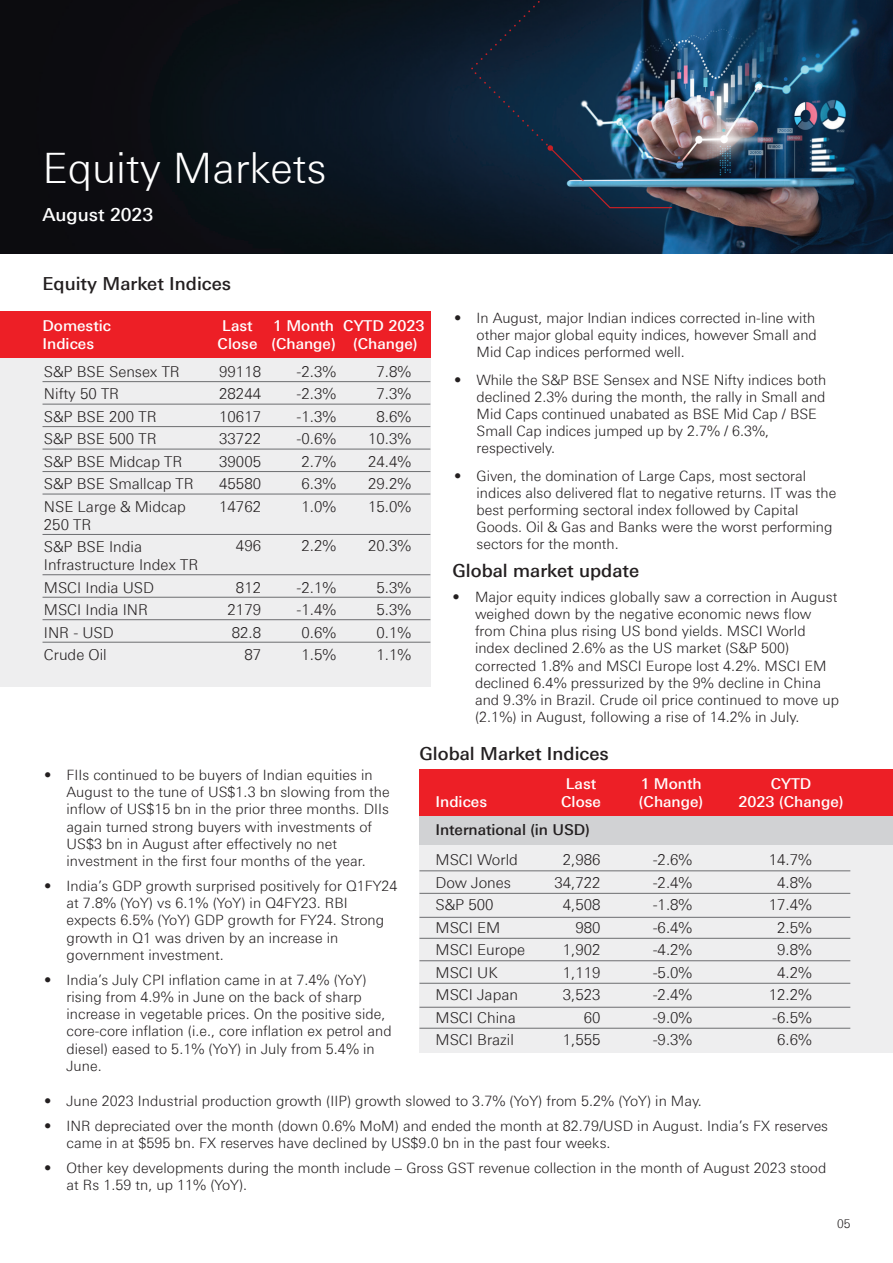
<style>
.page{position:relative;width:893px;height:1263px;background:#fff}
.page>*{position:absolute;margin:0;border:0;box-sizing:border-box;transform-origin:0 0}
.t1{font:300 42px "Univers Nextfor HSBCW01";color:#fff}
.t2{font:500 18px "Univers Nextfor HSBCW01";color:#231f20}
.t3{font:500 18px "Univers Nextfor HSBCW01";color:#fff}
.t4{font:300 15px/22.5px "Univers Nextfor HSBCW01";color:#231f20}
.t5{font:500 15px "Univers Nextfor HSBCW01";color:#fff}
.t6{font:500 15px "Univers Nextfor HSBCW01";letter-spacing:-.005em;color:#231f20}
.t7{font:300 14.25px/17.2px "Univers Nextfor HSBCW01";letter-spacing:.005em;color:#231f20}
.t8{font:300 12px "Univers Nextfor HSBCW01";color:#231f20}
</style>
<div class="page">
<div style="left:0;top:355px;width:430px;height:331px;background:#eeeeef"></div>
<div style="left:0;top:311px;width:430px;height:47px;background:#ed1f26"></div>
<hr style="left:43px;top:381px;width:387px;height:1px;background:#6c6d70">
<hr style="left:43px;top:404px;width:387px;height:1px;background:#6c6d70">
<hr style="left:43px;top:426px;width:387px;height:1px;background:#6c6d70">
<hr style="left:43px;top:449px;width:387px;height:1px;background:#6c6d70">
<hr style="left:43px;top:471px;width:387px;height:1px;background:#6c6d70">
<hr style="left:43px;top:494px;width:387px;height:1px;background:#6c6d70">
<hr style="left:43px;top:534px;width:387px;height:1px;background:#6c6d70">
<hr style="left:43px;top:574px;width:387px;height:1px;background:#6c6d70">
<hr style="left:43px;top:597px;width:387px;height:1px;background:#6c6d70">
<hr style="left:43px;top:619px;width:387px;height:1px;background:#6c6d70">
<hr style="left:43px;top:642px;width:387px;height:1px;background:#6c6d70">
<div style="left:419px;top:844px;width:474px;height:209px;background:#eeeeef"></div>
<div style="left:419px;top:816px;width:474px;height:28px;background:#d1d2d4"></div>
<div style="left:419px;top:769px;width:474px;height:47px;background:#ed1f26"></div>
<hr style="left:419px;top:870px;width:431px;height:1px;background:#6c6d70">
<hr style="left:419px;top:893px;width:431px;height:1px;background:#6c6d70">
<hr style="left:419px;top:917px;width:431px;height:1px;background:#6c6d70">
<hr style="left:419px;top:938px;width:431px;height:1px;background:#6c6d70">
<hr style="left:419px;top:960px;width:431px;height:1px;background:#6c6d70">
<hr style="left:419px;top:983px;width:431px;height:1px;background:#6c6d70">
<hr style="left:419px;top:1007px;width:431px;height:1px;background:#6c6d70">
<hr style="left:419px;top:1028px;width:431px;height:1px;background:#6c6d70">
<img style="left:0;top:0;width:893px;height:254px">
<svg style="left:469px;top:0;width:79px;height:148px;background:#0e2237"></svg>
<img style="left:548px;top:0;width:345px;height:209px">
<svg style="left:547px;top:145px;width:6px;height:6px"></svg>
<h1 class="t1" style="left:43px;top:143px;width:286px">Equity Markets</h1>
<p class="t3" style="left:43px;top:204px;width:112px">August 2023</p>
<p class="t2" style="left:43px;top:273px;width:190px">Equity Market Indices</p>
<p class="t5" style="left:43px;top:317px;width:70px">Domestic</p>
<p class="t5" style="left:222px;top:317px;width:32px">Last</p>
<p class="t5" style="left:273px;top:317px;width:153px">1 Month CYTD 2023</p>
<p class="t5" style="left:43px;top:335px;width:53px">Indices</p>
<p class="t5" style="left:218px;top:335px;width:201px">Close (Change) (Change)</p>
<p class="t4" style="left:44px;top:360px;width:151px">S&amp;P BSE Sensex TR<br>Nifty 50 TR<br>S&amp;P BSE 200 TR<br>S&amp;P BSE 500 TR<br>S&amp;P BSE Midcap TR<br>S&amp;P BSE Smallcap TR<br>NSE Large &amp; Midcap</p>
<p class="t4" style="left:44px;top:513px;width:100px">250 TR<br>S&amp;P BSE India</p>
<p class="t4" style="left:44px;top:554px;width:156px">Infrastructure Index TR<br>MSCI India USD<br>MSCI India INR<br>INR - USD<br>Crude Oil</p>
<p class="t4" style="left:297px;top:360px;width:41px;text-align:center">-2.3% -2.3% -1.3% -0.6%<br>2.7%<br>6.3%<br>1.0%</p>
<p class="t4" style="left:301px;top:534px;width:36px">2.2%</p>
<p class="t4" style="left:297px;top:576px;width:41px;text-align:center">-2.1% -1.4%<br>0.6%<br>1.5%</p>
<p class="t4" style="left:368px;top:360px;width:45px;text-align:center">7.8%<br>7.3%<br>8.6%<br>10.3%<br>24.4%<br>29.2%<br>15.0%</p>
<p class="t4" style="left:368px;top:534px;width:45px">20.3%</p>
<p class="t4" style="left:377px;top:576px;width:36px;text-align:justify">5.3% 5.3% 0.1% 1.1%</p>
<p class="t4" style="left:219px;top:360px;width:43px;text-align:justify">99118<br>28244<br>10617<br>33722<br>39005<br>45580<br>14762</p>
<p class="t4" style="left:236px;top:534px;width:27px">496</p>
<p class="t4" style="left:228px;top:576px;width:35px;text-align:right">812<br>2179<br>82.8<br>87</p>
<p class="t7" style="left:477px;top:309px;width:342px;text-align:justify;text-indent:-23px">• In August, major Indian indices corrected in-line with other major global equity indices, however Small and Mid Cap indices performed well.</p>
<p class="t7" style="left:477px;top:371px;width:351px;text-indent:-23px">• While the S&amp;P BSE Sensex and NSE Nifty indices both declined 2.3% during the month, the rally in Small and Mid Caps continued unabated as BSE Mid Cap / BSE Small Cap indices jumped up by 2.7% / 6.3%, respectively.</p>
<p class="t7" style="left:477px;top:467px;width:361px;text-indent:-23px">• Given, the domination of Large Caps, most sectoral indices also delivered flat to negative returns. IT was the best performing sectoral index followed by Capital Goods. Oil &amp; Gas and Banks were the worst performing sectors for the month.</p>
<p class="t2" style="left:452px;top:560px;width:188px">Global market update</p>
<p class="t7" style="left:475px;top:588px;width:365px;text-indent:-23px">• Major equity indices globally saw a correction in August weighed down by the negative economic news flow from China plus rising US bond yields. MSCI World index declined 2.6% as the US market (S&amp;P 500) corrected 1.8% and MSCI Europe lost 4.2%. MSCI EM declined 6.4% pressurized by the 9% decline in China and 9.3% in Brazil. Crude oil price continued to move up (2.1%) in August, following a rise of 14.2% in July.</p>
<p class="t7" style="left:67px;top:766px;width:325px;text-indent:-23px">• FIIs continued to be buyers of Indian equities in August to the tune of US$1.3 bn slowing from the inflow of US$15 bn in the prior three months. DIIs again turned strong buyers with investments of US$3 bn in August after effectively no net investment in the first four months of the year.</p>
<p class="t7" style="left:67px;top:877px;width:332px;text-indent:-23px">• India’s GDP growth surprised positively for Q1FY24 at 7.8% (YoY) vs 6.1% (YoY) in Q4FY23. RBI expects 6.5% (YoY) GDP growth for FY24. Strong growth in Q1 was driven by an increase in government investment.</p>
<p class="t7" style="left:67px;top:971px;width:327px;text-indent:-23px">• India’s July CPI inflation came in at 7.4% (YoY) rising from 4.9% in June on the back of sharp increase in vegetable prices. On the positive side, core-core inflation (i.e., core inflation ex petrol and diesel) eased to 5.1% (YoY) in July from 5.4% in June.</p>
<p class="t2" style="left:419px;top:743px;width:191px">Global Market Indices</p>
<p class="t5" style="left:566px;top:775px;width:32px">Last</p>
<p class="t5" style="left:640px;top:775px;width:63px">1 Month</p>
<p class="t5" style="left:771px;top:775px;width:42px">CYTD</p>
<p class="t5" style="left:435px;top:793px;width:53px">Indices</p>
<p class="t5" style="left:561px;top:793px;width:41px">Close</p>
<p class="t5" style="left:639px;top:793px;width:66px">(Change)</p>
<p class="t5" style="left:739px;top:793px;width:106px">2023 (Change)</p>
<p class="t6" style="left:435px;top:821px;width:156px">International (in USD)</p>
<p class="t4" style="left:435px;top:849px;width:91px">MSCI World<br>Dow Jones<br>S&amp;P 500<br>MSCI EM<br>MSCI Europe<br>MSCI UK<br>MSCI Japan<br>MSCI China<br>MSCI Brazil</p>
<p class="t4" style="left:554px;top:849px;width:48px;text-align:right">2,986<br>34,722<br>4,508<br>980<br>1,902<br>1,119<br>3,523<br>60<br>1,555</p>
<p class="t4" style="left:653px;top:849px;width:41px;text-align:justify">-2.6% -2.4% -1.8% -6.4% -4.2% -5.0% -2.4% -9.0% -9.3%</p>
<p class="t4" style="left:769px;top:849px;width:45px;text-align:center">14.7%<br>4.8%<br>17.4%<br>2.5%<br>9.8%<br>4.2%<br>12.2% -6.5%<br>6.6%</p>
<p class="t7" style="left:44px;top:1092px;width:659px">• June 2023 Industrial production growth (IIP) growth slowed to 3.7% (YoY) from 5.2% (YoY) in May.</p>
<p class="t7" style="left:67px;top:1117px;width:763px;text-indent:-23px">• INR depreciated over the month (down 0.6% MoM) and ended the month at 82.79/USD in August. India’s FX reserves came in at $595 bn. FX reserves have declined by US$9.0 bn in the past four weeks.</p>
<p class="t7" style="left:67px;top:1159px;width:761px;text-indent:-23px">• Other key developments during the month include – Gross GST revenue collection in the month of August 2023 stood at Rs 1.59 tn, up 11% (YoY).</p>
<p class="t8" style="left:837px;top:1216px;width:15px">05</p>
</div>
